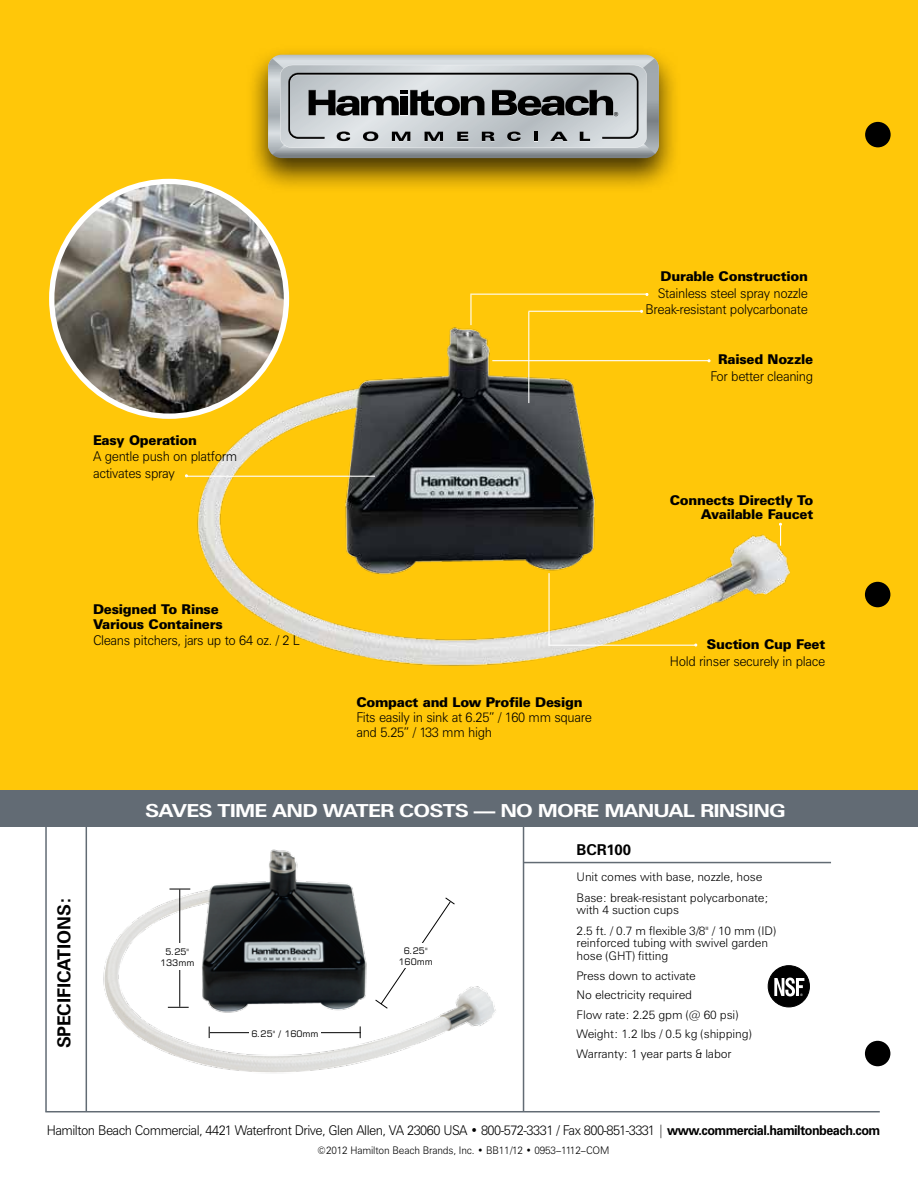
<style>
.page{position:relative;width:918px;height:1188px;background:#fff}
.page>*{position:absolute;margin:0;border:0;box-sizing:border-box;transform-origin:0 0}
.t1{font:700 18px "Zurich BT";letter-spacing:-.04em;color:#fff;scale:1.2 1}
.t2{font:700 18px "Zurich BT";letter-spacing:-.01em;color:#000}
.t3{font:700 15px "Zurich BT";letter-spacing:-.01em;color:#000}
.t4{font:300 13.5px/16.5px "Zurich BT";letter-spacing:-.025em;color:#000;scale:.95 1}
.t5{font:900 13.5px/13.5px "Zurich BT";letter-spacing:-.02em;color:#000;text-align:right}
.t6{font:300 11.85px/19.5px "Zurich BT";letter-spacing:-.01em;color:#000}
.t7{font:300 10.5px "Zurich BT";letter-spacing:-.015em;color:#000;scale:.95 1}
.t8{font:9px/10.8px "Square 721 BT";color:#000;text-align:center}
.t9{font:3.3px "Helvetica";color:#fff;scale:.9 1}
.s1{font-weight:700}
</style>
<div class="page">
<div style="left:0;top:0;width:918px;height:808px;background:#ffc709"></div>
<div style="left:0;top:791px;width:918px;height:36px;background:#626b74"></div>
<hr style="left:523px;top:824px;width:1px;height:288px;background:#626b74">
<hr style="left:523px;top:862px;width:308px;height:1px;background:#626b74">
<hr style="left:86px;top:825px;width:1px;height:287px;background:#626b74">
<hr style="left:45px;top:825px;width:2px;height:287px;background:#626b74">
<hr style="left:45px;top:1111px;width:835px;height:1px;background:#626b74">
<div style="left:245px;top:45px;width:437px;height:149px;background:#000;opacity:.75"></div>
<svg style="left:268px;top:55px;width:391px;height:103px;background:#a6abad"></svg>
<hr style="left:470px;top:294px;width:178px;height:1px;background:#fff">
<hr style="left:528px;top:311px;width:113px;height:1px;background:#fff">
<img style="left:52px;top:181px;width:234px;height:235px;border-radius:117px">
<img style="left:163px;top:319px;width:627px;height:347px">
<img style="left:85px;top:844px;width:411px;height:240px">
<hr style="left:548px;top:645px;width:148px;height:1px;background:#fff">
<hr style="left:549px;top:573px;width:1px;height:72px;background:#fff">
<hr style="left:470px;top:295px;width:2px;height:30px;background:#fff">
<hr style="left:528px;top:312px;width:1px;height:91px;background:#fff">
<hr style="left:186px;top:476px;width:189px;height:1px;background:#fff">
<svg style="left:779px;top:523px;width:3px;height:23px"></svg>
<svg style="left:375px;top:897px;width:81px;height:112px"></svg>
<div style="left:397px;top:944px;width:37px;height:24px;background:#fff"></div>
<svg style="left:168px;top:1007px;width:21px;height:1px"></svg>
<svg style="left:170px;top:889px;width:20px;height:1px"></svg>
<hr style="left:179px;top:889px;width:1px;height:118px;background:#000">
<div style="left:156px;top:944px;width:42px;height:26px;background:#fff"></div>
<div style="left:768px;top:966px;width:41px;height:41px;background:#000;border-radius:50%"></div>
<div style="left:768px;top:965px;width:42px;height:42px;border:1px solid #000;border-radius:50%"></div>
<svg style="left:774px;top:978px;width:30px;height:18px"></svg>
<hr style="left:210px;top:1032px;width:151px;height:1px;background:#000">
<svg style="left:360px;top:1026px;width:1px;height:12px"></svg>
<div style="left:249px;top:1025px;width:72px;height:14px;background:#fff"></div>
<div style="left:865px;top:122px;width:26px;height:25px;background:#000;border-radius:50%"></div>
<div style="left:865px;top:1041px;width:25px;height:25px;background:#000;border-radius:50%"></div>
<div style="left:865px;top:582px;width:25px;height:25px;background:#000;border-radius:50%"></div>
<p class="t5" style="left:661px;top:269px;width:149px">Durable Construction</p>
<p class="t4" style="left:646px;top:284px;width:172px;text-align:right">Stainless steel spray nozzle<br>Break-resistant polycarbonate</p>
<p class="t5" style="left:93px;top:433px;width:105px">Easy Operation</p>
<p class="t4" style="left:93px;top:448px;width:153px">A gentle push on platform activates spray</p>
<p class="t5" style="left:718px;top:353px;width:97px">Raised Nozzle</p>
<p class="t4" style="left:710px;top:368px;width:110px">For better cleaning</p>
<p class="t5" style="left:670px;top:494px;width:145px">Connects Directly To<br>Available Faucet</p>
<p class="t5" style="left:93px;top:601px;width:131px;line-height:15px;text-align:left">Designed To Rinse<br>Various Containers</p>
<p class="t4" style="left:93px;top:632px;width:219px">Cleans pitchers, jars up to 64 oz. / 2 L</p>
<p class="t5" style="left:356px;top:696px;width:228px">Compact and Low Profile Design</p>
<p class="t4" style="left:356px;top:710px;width:249px;line-height:15px">Fits easily in sink at 6.25” / 160 mm square and 5.25” / 133 mm high</p>
<p class="t5" style="left:707px;top:637px;width:120px">Suction Cup Feet</p>
<p class="t4" style="left:670px;top:652px;width:165px">Hold rinser securely in place</p>
<h1 class="t2" style="left:53px;top:1048px;width:153px;rotate:-90deg">SPECIFICATIONS:</h1>
<h1 class="t1" style="left:145px;top:800px;width:535px">SAVES TIME AND WATER COSTS — NO MORE MANUAL RINSING</h1>
<p class="t3" style="left:577px;top:841px;width:56px">BCR100</p>
<p class="t6" style="left:577px;top:866px;width:194px;line-height:21px">Unit comes with base, nozzle, hose<br>Base: break-resistant polycarbonate;</p>
<p class="t6" style="left:577px;top:899px;width:201px;line-height:21px">with 4 suction cups<br>2.5 ft. / 0.7 m flexible 3/8" / 10 mm (ID)</p>
<p class="t6" style="left:577px;top:935px;width:193px;line-height:13.5px">reinforced tubing with swivel garden hose (GHT) fitting</p>
<p class="t6" style="left:577px;top:965px;width:177px">Press down to activate<br>No electricity required<br>Flow rate: 2.25 gpm (@ 60 psi)<br>Weight: 1.2 lbs / 0.5 kg (shipping)<br>Warranty: 1 year parts &amp; labor</p>
<p class="t8" style="left:399px;top:945px;width:36px">6.25"<br>160mm</p>
<p class="t8" style="left:160px;top:946px;width:36px">5.25"<br>133mm</p>
<p class="t8" style="left:251px;top:1028px;width:69px">6.25" / 160mm</p>
<p class="t9" style="left:800px;top:993px;width:4px">®</p>
<p class="t4" style="left:47px;top:1122px;width:879px">Hamilton Beach Commercial, 4421 Waterfront Drive, Glen Allen, VA 23060 USA • 800-572-3331 / Fax 800-851-3331 | <span class="s1">www.commercial.hamiltonbeach.com</span></p>
<p class="t7" style="left:318px;top:1144px;width:309px">©2012 Hamilton Beach Brands, Inc. • BB11/12 • 0953--1112--COM</p>
</div>
